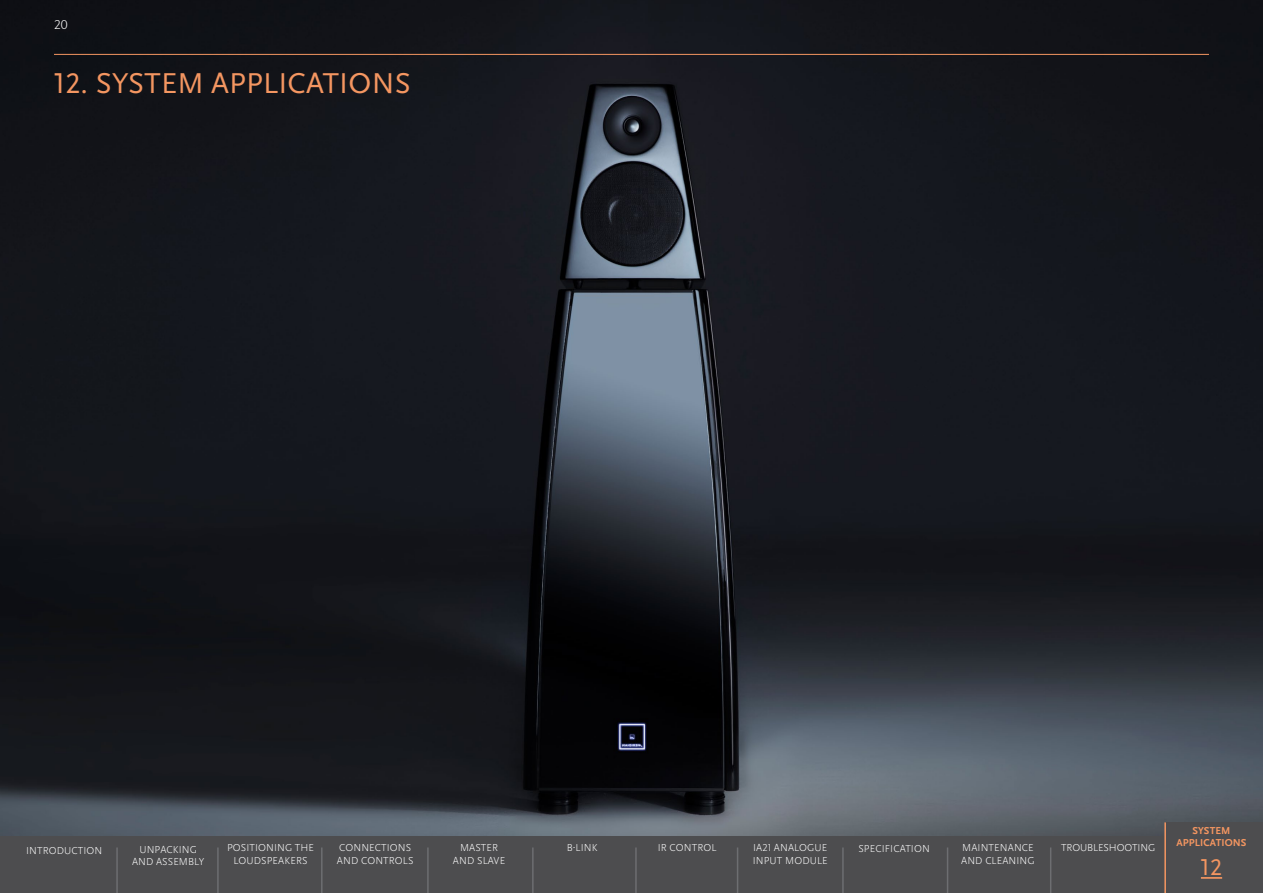
<style>
.page{position:relative;width:1263px;height:893px;background:#fff}
.page>*{position:absolute;margin:0;border:0;box-sizing:border-box;transform-origin:0 0}
.t1{font:30px "Scala Sans Pro";letter-spacing:.01em;color:#f49661}
.t2{font:24px "Scala Sans Pro";color:#f49661}
.t3{font:300 13.5px "Scala Sans Pro";color:#fff}
.t4{font:300 10.5px/12.6px "Scala Sans Pro";letter-spacing:.01em;color:#fff;text-align:center}
.t5{font:700 10.5px/12.6px "Scala Sans Pro";letter-spacing:.01em;color:#f49661;text-align:center}
.t6{font:300 10.5px "Scala Sans Pro";letter-spacing:-.01em;color:#fff}
</style>
<div class="page">
<img style="left:0;top:0;width:1263px;height:836px">
<hr style="left:54px;top:54px;width:1155px;height:1px;background:#f49661">
<div style="left:1165px;top:822px;width:98px;height:24px;background:#4d4d4f"></div>
<div style="left:0;top:836px;width:1263px;height:57px;background:#4d4d4f"></div>
<hr style="left:1164px;top:822px;width:2px;height:71px;background:#f49661">
<hr style="left:116px;top:847px;width:2px;height:46px;background:#6d6e71">
<hr style="left:217px;top:847px;width:2px;height:46px;background:#6d6e71">
<hr style="left:321px;top:847px;width:2px;height:46px;background:#6d6e71">
<hr style="left:427px;top:847px;width:2px;height:46px;background:#6d6e71">
<hr style="left:532px;top:847px;width:2px;height:46px;background:#6d6e71">
<hr style="left:635px;top:847px;width:2px;height:46px;background:#6d6e71">
<hr style="left:737px;top:847px;width:1px;height:46px;background:#6d6e71">
<hr style="left:842px;top:847px;width:2px;height:46px;background:#6d6e71">
<hr style="left:947px;top:847px;width:1px;height:46px;background:#6d6e71">
<hr style="left:1050px;top:847px;width:1px;height:46px;background:#6d6e71">
<hr style="left:1201px;top:877px;width:21px;height:2px;background:#f49661">
<p class="t3" style="left:54px;top:17px;width:15px">20</p>
<h1 class="t1" style="left:54px;top:66px;width:358px">12. SYSTEM APPLICATIONS</h1>
<p class="t4" style="left:658px;top:842px;width:60px">IR CONTROL</p>
<p class="t4" style="left:858px;top:842px;width:73px">SPECIFICATION</p>
<p class="t4" style="left:961px;top:842px;width:75px;text-align:left">MAINTENANCE<br>AND CLEANING</p>
<p class="t6" style="left:1061px;top:842px;width:96px">TROUBLESHOOTING</p>
<p class="t4" style="left:26px;top:844px;width:78px">INTRODUCTION</p>
<p class="t4" style="left:132px;top:843px;width:74px">UNPACKING<br>AND ASSEMBLY</p>
<p class="t4" style="left:227px;top:842px;width:89px">POSITIONING THE<br>LOUDSPEAKERS</p>
<p class="t4" style="left:337px;top:842px;width:78px;text-align:left">CONNECTIONS<br>AND CONTROLS</p>
<p class="t4" style="left:453px;top:842px;width:54px">MASTER<br>AND SLAVE</p>
<p class="t4" style="left:567px;top:842px;width:32px">B-LINK</p>
<p class="t4" style="left:753px;top:842px;width:76px;text-align:left">IA21 ANALOGUE<br>INPUT MODULE</p>
<p class="t5" style="left:1176px;top:824px;width:71px">SYSTEM<br>APPLICATIONS</p>
<h2 class="t2" style="left:1201px;top:854px;width:23px">12</h2>
</div>
